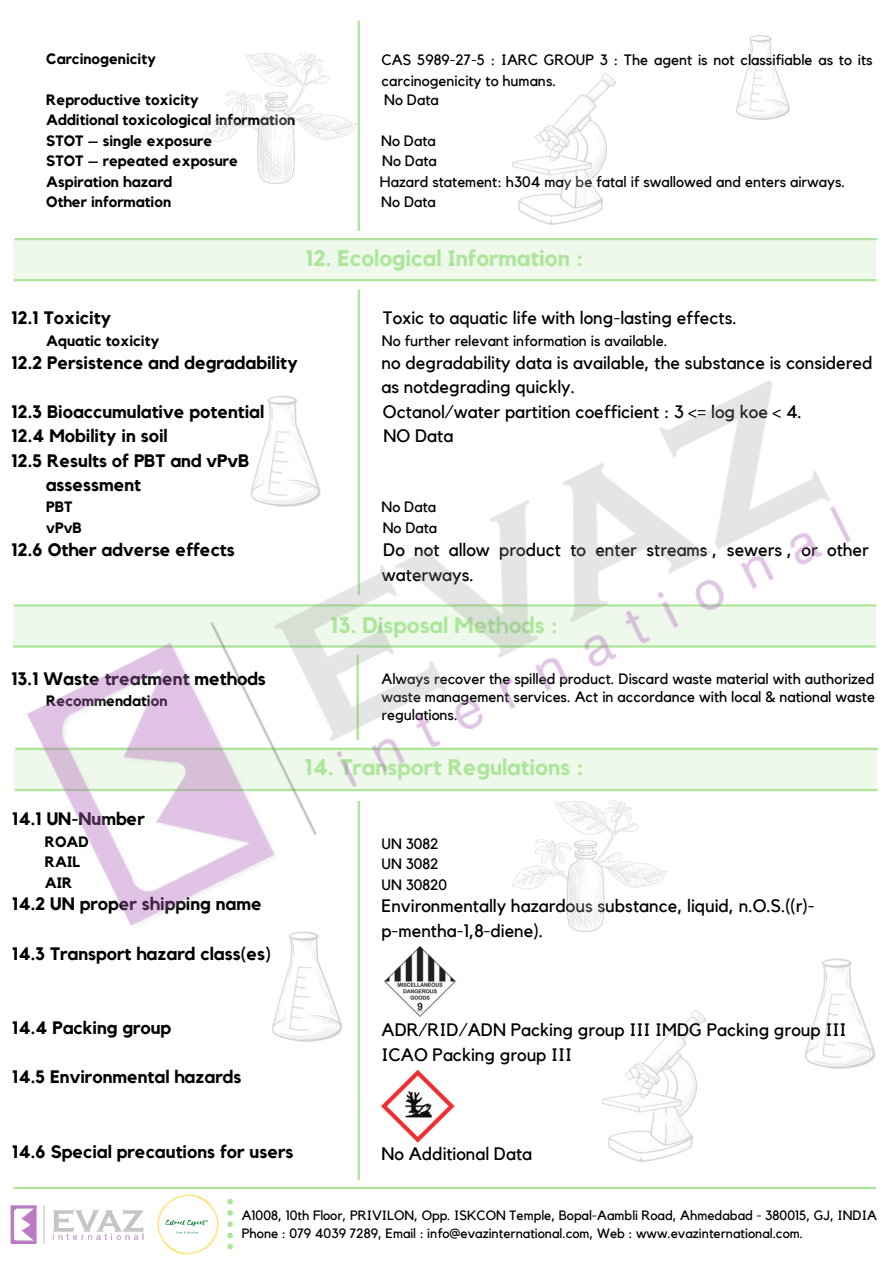
<style>
.page{position:relative;width:893px;height:1264px;background:#fff}
.page>*{position:absolute;margin:0;border:0;box-sizing:border-box;transform-origin:0 0}
.t1{font:700 22.5px "Kollektif";color:#ade59b}
.t2{font:18px/24.8px "Kollektif";color:#000}
.t3{font:700 18px "Kollektif";color:#000}
.t4{font:15px/18px "Kollektif";color:#000;text-align:justify}
.t5{font:700 15px "Kollektif";color:#000}
.t6{font:13.5px "Kollektif";color:#000}
</style>
<div class="page">
<hr style="left:357px;top:21px;width:3px;height:210px;background:#ade59b">
<hr style="left:357px;top:800px;width:3px;height:379px;background:#ade59b">
<hr style="left:15px;top:238px;width:862px;height:2px;background:#ade59b">
<div style="left:14px;top:239px;width:862px;height:41px;background:#eef9eb"></div>
<img style="left:272px;top:992px;width:86px;height:67px">
<img style="left:577px;top:1010px;width:145px;height:179px">
<img style="left:487px;top:73px;width:145px;height:168px">
<img style="left:805px;top:992px;width:71px;height:77px">
<img style="left:736px;top:35px;width:54px;height:85px">
<img style="left:10px;top:1205px;width:134px;height:37px">
<svg style="left:227px;top:1199px;width:6px;height:50px"></svg>
<img style="left:157px;top:1194px;width:62px;height:60px">
<hr style="left:13px;top:1186px;width:863px;height:2px;background:#ade59b">
<img style="left:203px;top:52px;width:155px;height:134px">
<img style="left:13px;top:269px;width:866px;height:723px">
<img style="left:381px;top:1069px;width:73px;height:74px">
<img style="left:374px;top:946px;width:91px;height:70px">
<p class="t5" style="left:46px;top:52px;width:111px">Carcinogenicity</p>
<p class="t5" style="left:46px;top:93px;width:154px">Reproductive toxicity</p>
<p class="t4" style="left:384px;top:91px;width:56px">No Data</p>
<p class="t5" style="left:46px;top:113px;width:250px">Additional toxicological information</p>
<p class="t5" style="left:46px;top:134px;width:167px">STOT – single exposure</p>
<p class="t4" style="left:381px;top:132px;width:56px">No Data</p>
<p class="t5" style="left:46px;top:154px;width:193px">STOT – repeated exposure</p>
<p class="t4" style="left:382px;top:153px;width:56px">No Data</p>
<p class="t5" style="left:46px;top:175px;width:128px">Aspiration hazard</p>
<p class="t4" style="left:380px;top:173px;width:466px">Hazard statement: h304 may be fatal if swallowed and enters airways.</p>
<p class="t5" style="left:46px;top:195px;width:126px">Other information</p>
<p class="t4" style="left:381px;top:194px;width:56px">No Data</p>
<p class="t4" style="left:381px;top:51px;width:492px;line-height:20.2px">CAS 5989-27-5 : IARC GROUP 3 : The agent is not classifiable as to its carcinogenicity to humans.</p>
<p class="t1" style="left:305px;top:247px;width:279px">12. Ecological Information :</p>
<p class="t3" style="left:11px;top:310px;width:102px">12.1 Toxicity</p>
<p class="t2" style="left:383px;top:306px;width:355px">Toxic to aquatic life with long-lasting effects.</p>
<p class="t5" style="left:46px;top:333px;width:114px">Aquatic toxicity</p>
<p class="t4" style="left:382px;top:332px;width:287px">No further relevant information is available.</p>
<p class="t3" style="left:11px;top:354px;width:288px">12.2 Persistence and degradability</p>
<p class="t3" style="left:11px;top:403px;width:255px">12.3 Bioaccumulative potential</p>
<p class="t2" style="left:383px;top:400px;width:420px">Octanol/water partition coefficient : 3 &lt;= log koe &lt; 4.</p>
<p class="t3" style="left:11px;top:427px;width:158px">12.4 Mobility in soil</p>
<p class="t2" style="left:383px;top:424px;width:71px">NO Data</p>
<p class="t3" style="left:11px;top:452px;width:240px">12.5 Results of PBT and vPvB</p>
<p class="t3" style="left:46px;top:476px;width:97px">assessment</p>
<p class="t5" style="left:46px;top:500px;width:28px">PBT</p>
<p class="t4" style="left:381px;top:498px;width:56px">No Data</p>
<p class="t5" style="left:46px;top:520px;width:37px">vPvB</p>
<p class="t4" style="left:382px;top:519px;width:56px">No Data</p>
<p class="t3" style="left:11px;top:541px;width:225px">12.6 Other adverse effects</p>
<p class="t2" style="left:383px;top:538px;width:487px">Do not allow product to enter streams , sewers , or other</p>
<p class="t2" style="left:382px;top:562px;width:93px">waterways.</p>
<p class="t1" style="left:330px;top:615px;width:229px">13. Disposal Methods :</p>
<p class="t3" style="left:11px;top:670px;width:256px">13.1 Waste treatment methods</p>
<p class="t5" style="left:46px;top:694px;width:123px">Recommendation</p>
<p class="t2" style="left:381px;top:350px;width:492px">no degradability data is available, the substance is considered as notdegrading quickly.</p>
<p class="t4" style="left:381px;top:670px;width:495px">Always recover the spilled product. Discard waste material with authorized waste management services. Act in accordance with local &amp; national waste regulations.</p>
<p class="t3" style="left:12px;top:810px;width:134px">14.1 UN-Number</p>
<p class="t5" style="left:45px;top:835px;width:45px">ROAD</p>
<p class="t5" style="left:45px;top:855px;width:37px">RAIL</p>
<p class="t5" style="left:45px;top:875px;width:29px">AIR</p>
<p class="t3" style="left:12px;top:895px;width:251px">14.2 UN proper shipping name</p>
<p class="t3" style="left:12px;top:945px;width:260px">14.3 Transport hazard class(es)</p>
<p class="t3" style="left:12px;top:1019px;width:161px">14.4 Packing group</p>
<p class="t3" style="left:12px;top:1068px;width:231px">14.5 Environmental hazards</p>
<p class="t1" style="left:304px;top:756px;width:280px">14. Transport Regulations :</p>
<p class="t4" style="left:381px;top:835px;width:59px">UN 3082</p>
<p class="t4" style="left:381px;top:855px;width:59px">UN 3082</p>
<p class="t4" style="left:381px;top:876px;width:67px">UN 30820</p>
<p class="t2" style="left:381px;top:894px;width:435px">Environmentally hazardous substance, liquid, n.O.S.((r)-</p>
<p class="t2" style="left:381px;top:919px;width:163px">p-mentha-1,8-diene).</p>
<p class="t2" style="left:381px;top:1017px;width:466px">ADR/RID/ADN Packing group III IMDG Packing group III<br>ICAO Packing group III</p>
<p class="t3" style="left:12px;top:1142px;width:283px">14.6 Special precautions for users</p>
<p class="t2" style="left:381px;top:1141px;width:152px">No Additional Data</p>
<p class="t6" style="left:242px;top:1208px;width:636px">A1008, 10th Floor, PRIVILON, Opp. ISKCON Temple, Bopal-Aambli Road, Ahmedabad - 380015, GJ, INDIA</p>
<p class="t6" style="left:242px;top:1226px;width:562px">Phone : 079 4039 7289, Email : info@evazinternational.com, Web : www.evazinternational.com.</p>
</div>
